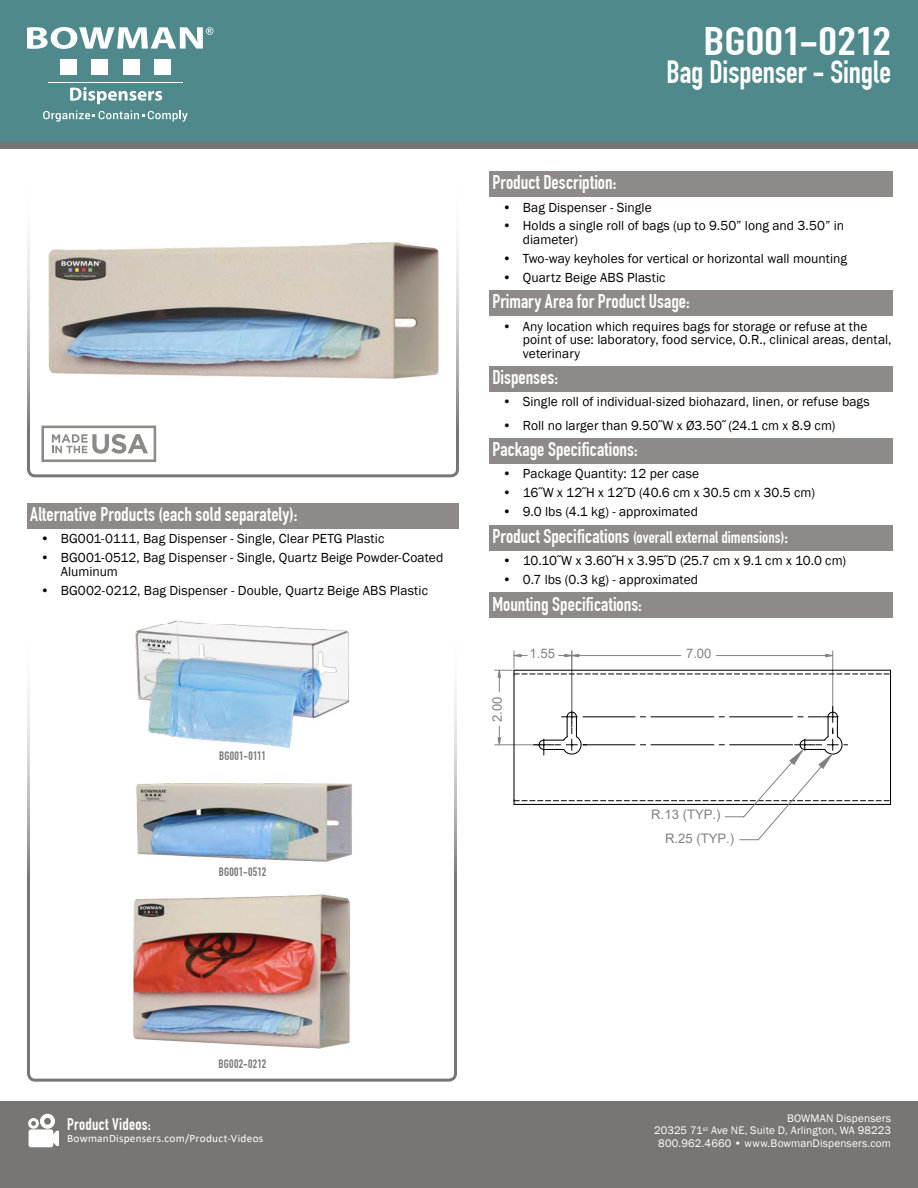
<style>
.page{position:relative;width:918px;height:1188px;background:#fff}
.page>*{position:absolute;margin:0;border:0;box-sizing:border-box;transform-origin:0 0}
.t1{font:700 39px "DIN Condensed";letter-spacing:-.005em;color:#fff;scale:1.28 1}
.t2{font:700 31.5px "DIN Condensed";letter-spacing:-.005em;color:#fff}
.t3{font:700 19.5px "DIN Condensed";color:#fff}
.t4{font:700 16.5px "DIN Condensed";letter-spacing:.005em;color:#fff}
.t5{font:13.5px/13.5px "Franklin Gothic";letter-spacing:.005em;color:#000}
.t6{font:13.2px "Arial";color:#818181}
.t7{font:12px "DIN Engschrift";letter-spacing:.015em;color:#777575}
.t8{font:11.25px/12.8px "Franklin Gothic";letter-spacing:.01em;color:#fff;text-align:right}
.t9{font:11.25px "Calibri";letter-spacing:.025em;color:#fff}
.s1{font-family:"DIN Condensed";font-weight:700}
.s2{font-size:19.5px}
</style>
<div class="page">
<div style="left:0;top:1101px;width:918px;height:87px;background:#787675"></div>
<div style="left:0;top:0;width:918px;height:148px;background:#787675"></div>
<div style="left:0;top:0;width:918px;height:142px;background:#4f898c"></div>
<img style="left:27px;top:632px;width:430px;height:450px">
<img style="left:27px;top:243px;width:432px;height:234px">
<svg style="left:27px;top:27px;width:186px;height:22px"></svg>
<div style="left:60px;top:59px;width:17px;height:16px;background:#fff"></div>
<div style="left:92px;top:59px;width:16px;height:16px;background:#fff"></div>
<div style="left:123px;top:59px;width:17px;height:16px;background:#fff"></div>
<div style="left:154px;top:59px;width:17px;height:16px;background:#fff"></div>
<hr style="left:49px;top:82px;width:134px;height:1px;background:#fff">
<svg style="left:70px;top:87px;width:92px;height:17px"></svg>
<svg style="left:43px;top:110px;width:145px;height:12px"></svg>
<svg style="left:28px;top:1114px;width:31px;height:33px"></svg>
<div style="left:489px;top:171px;width:403px;height:26px;background:#8d8a89"></div>
<div style="left:489px;top:290px;width:403px;height:26px;background:#8d8a89"></div>
<div style="left:489px;top:366px;width:403px;height:26px;background:#8d8a89"></div>
<div style="left:489px;top:438px;width:403px;height:26px;background:#8d8a89"></div>
<div style="left:489px;top:525px;width:403px;height:26px;background:#8d8a89"></div>
<div style="left:489px;top:592px;width:403px;height:26px;background:#8d8a89"></div>
<div style="left:27px;top:503px;width:432px;height:26px;background:#8d8a89"></div>
<svg style="left:41px;top:426px;width:115px;height:36px"></svg>
<hr style="left:832px;top:651px;width:1px;height:64px;background:#818181">
<hr style="left:571px;top:651px;width:1px;height:64px;background:#818181">
<hr style="left:495px;top:744px;width:47px;height:1px;background:#818181">
<svg style="left:497px;top:726px;width:4px;height:20px"></svg>
<hr style="left:890px;top:675px;width:1px;height:125px;background:#010101">
<hr style="left:513px;top:675px;width:2px;height:125px;background:#010101">
<svg style="left:495px;top:651px;width:396px;height:41px"></svg>
<svg style="left:513px;top:707px;width:378px;height:134px"></svg>
<img style="left:32px;top:242px;width:423px;height:151px">
<img style="left:136px;top:621px;width:213px;height:128px">
<img style="left:127px;top:773px;width:238px;height:97px">
<img style="left:126px;top:891px;width:234px;height:162px">
<h3 class="t3" style="left:30px;top:503px;width:269px">Alternative Products (each sold separately):</h3>
<p class="t5" style="left:40px;top:532px;width:345px">• BG001-0111, Bag Dispenser - Single, Clear PETG Plastic</p>
<p class="t5" style="left:61px;top:551px;width:384px;text-indent:-20px">• BG001-0512, Bag Dispenser - Single, Quartz Beige Powder-Coated<br>Aluminum</p>
<p class="t5" style="left:40px;top:584px;width:389px">• BG002-0212, Bag Dispenser - Double, Quartz Beige ABS Plastic</p>
<p class="t7" style="left:219px;top:749px;width:48px">BG001-0111</p>
<p class="t7" style="left:219px;top:865px;width:49px">BG001-0512</p>
<h1 class="t1" style="left:704px;top:18px;width:148px">BG001-0212</h1>
<h2 class="t2" style="left:666px;top:54px;width:226px">Bag Dispenser - Single</h2>
<h3 class="t3" style="left:492px;top:171px;width:125px">Product Description:</h3>
<p class="t5" style="left:503px;top:201px;width:151px">• Bag Dispenser - Single</p>
<p class="t5" style="left:523px;top:219px;width:323px;text-indent:-20px">• Holds a single roll of bags (up to 9.50” long and 3.50” in diameter)</p>
<p class="t5" style="left:503px;top:252px;width:346px">• Two-way keyholes for vertical or horizontal wall mounting</p>
<p class="t5" style="left:503px;top:271px;width:164px">• Quartz Beige ABS Plastic</p>
<h3 class="t3" style="left:492px;top:290px;width:199px">Primary Area for Product Usage:</h3>
<p class="t5" style="left:523px;top:320px;width:370px;text-indent:-20px">• Any location which requires bags for storage or refuse at the point of use: laboratory, food service, O.R., clinical areas, dental, veterinary</p>
<h3 class="t3" style="left:492px;top:366px;width:67px">Dispenses:</h3>
<p class="t5" style="left:503px;top:395px;width:369px">• Single roll of individual-sized biohazard, linen, or refuse bags</p>
<p class="t5" style="left:503px;top:419px;width:334px">• Roll no larger than 9.50<span class="s1">˝</span>W x Ø3.50<span class="s1">˝</span> (24.1 cm x 8.9 cm)</p>
<h3 class="t3" style="left:492px;top:438px;width:147px">Package Specifications:</h3>
<p class="t5" style="left:503px;top:468px;width:198px">• Package Quantity: 12 per case</p>
<p class="t5" style="left:503px;top:486px;width:314px">• 16<span class="s1">˝</span>W x 12<span class="s1">˝</span>H x 12<span class="s1">˝</span>D (40.6 cm x 30.5 cm x 30.5 cm)</p>
<p class="t5" style="left:503px;top:505px;width:197px">• 9.0 lbs (4.1 kg) - approximated</p>
<p class="t4" style="left:492px;top:527px;width:297px"><span class="s2">Product Specifications</span> (overall external dimensions)<span class="s2">:</span></p>
<p class="t5" style="left:503px;top:554px;width:345px">• 10.10<span class="s1">˝</span>W x 3.60<span class="s1">˝</span>H x 3.95<span class="s1">˝</span>D (25.7 cm x 9.1 cm x 10.0 cm)</p>
<p class="t5" style="left:503px;top:573px;width:197px">• 0.7 lbs (0.3 kg) - approximated</p>
<h3 class="t3" style="left:492px;top:592px;width:151px">Mounting Specifications:</h3>
<p class="t6" style="left:488px;top:722px;width:27px;rotate:-90deg">2.00</p>
<p class="t6" style="left:530px;top:644px;width:27px">1.55</p>
<p class="t6" style="left:686px;top:644px;width:27px">7.00</p>
<p class="t6" style="left:651px;top:805px;width:71px">R.13 (TYP.)</p>
<p class="t6" style="left:665px;top:829px;width:71px">R.25 (TYP.)</p>
<p class="t7" style="left:219px;top:1056px;width:49px">BG002-0212</p>
<p class="t4" style="left:67px;top:1114px;width:85px">Product Videos:</p>
<p class="t9" style="left:67px;top:1130px;width:198px">BowmanDispensers.com/Product-Videos</p>
<p class="t8" style="left:654px;top:1112px;width:238px">BOWMAN Dispensers<br>20325 71<sup>st</sup> Ave NE, Suite D, Arlington, WA 98223<br>800.962.4660 • www.BowmanDispensers.com</p>
</div>
